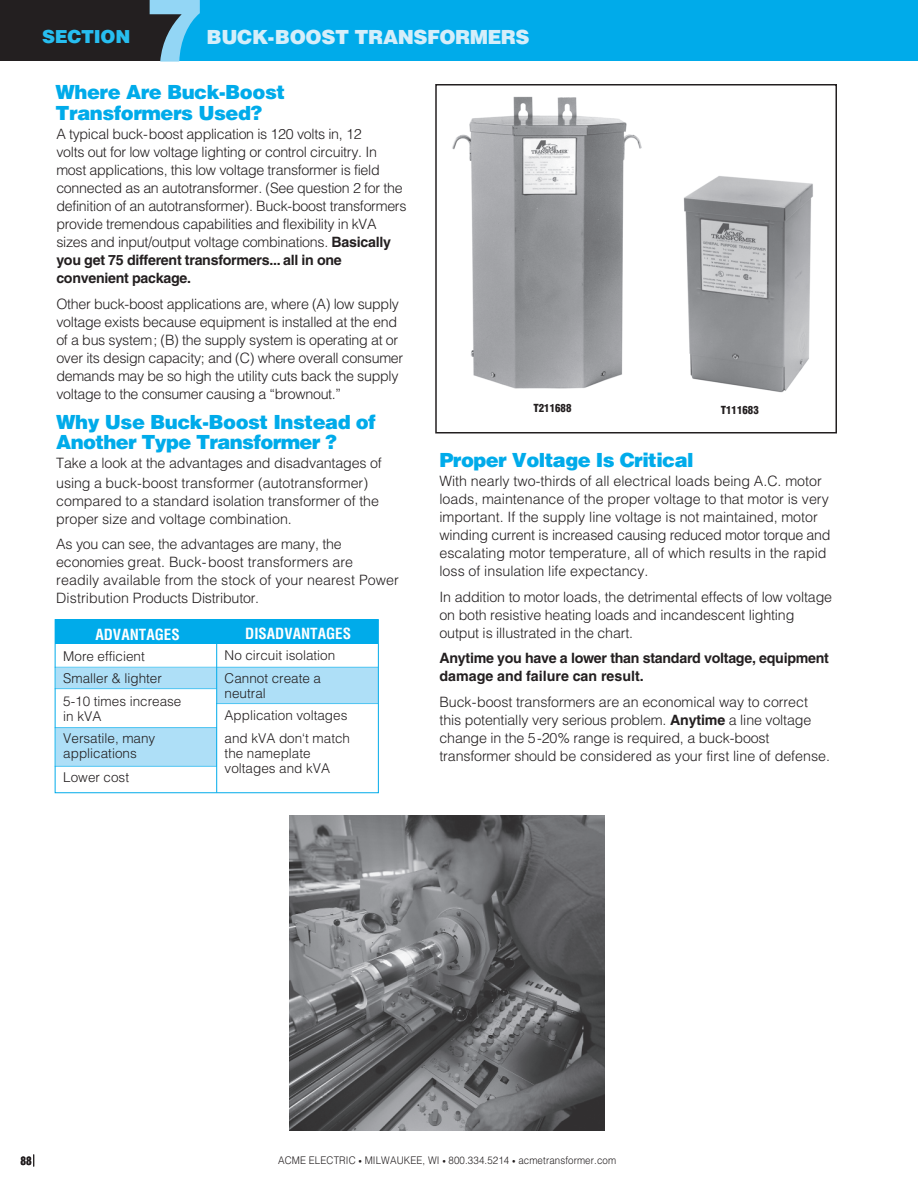
<style>
.page{position:relative;width:918px;height:1188px;background:#fff}
.page>*{position:absolute;margin:0;border:0;box-sizing:border-box;transform-origin:0 0}
.t1{font:900 88.5px "Helvetica";color:#93d6f5}
.t2{font:900 19.5px/19.5px "Helvetica";letter-spacing:-.025em;color:#00abea}
.t3{font:900 19.5px "Helvetica";letter-spacing:-.02em;color:#d5eefa}
.t4{font:900 18px "Helvetica";letter-spacing:-.015em;color:#27bef0}
.t5{font:700 condensed 15px "Helvetica";color:#fff}
.t6{font:300 14.25px/18px "Helvetica";letter-spacing:-.01em;color:#231f20}
.t7{font:700 14.25px/18px "Helvetica";letter-spacing:-.02em;color:#231f20}
.t8{font:300 13.5px/22.5px "Helvetica";color:#231f20}
.t9{font:700 condensed 11.25px "Helvetica";color:#231f20}
.t10{font:900 condensed 10.95px "Helvetica";color:#231f20}
.t11{font:300 10.5px "Helvetica";letter-spacing:.01em;color:#231f20;scale:.93 1}
.s1{font-weight:700}
.s2{font-size:7.5px}
</style>
<div class="page">
<div style="left:0;top:0;width:189px;height:61px;background:#231f20"></div>
<div style="left:176px;top:0;width:742px;height:61px;background:#00abea"></div>
<svg style="left:175px;top:8px;width:20px;height:36px"></svg>
<svg style="left:33px;top:1154px;width:1px;height:12px"></svg>
<div style="left:217px;top:668px;width:161px;height:36px;background:#aedff7"></div>
<div style="left:56px;top:728px;width:160px;height:38px;background:#aedff7"></div>
<div style="left:56px;top:620px;width:322px;height:24px;background:#00abea"></div>
<hr style="left:55px;top:727px;width:162px;height:1px;background:#4fc5f2">
<hr style="left:55px;top:766px;width:162px;height:1px;background:#4fc5f2">
<div style="left:56px;top:668px;width:160px;height:20px;background:#aedff7"></div>
<img style="left:452px;top:96px;width:190px;height:293px">
<img style="left:683px;top:176px;width:130px;height:217px">
<hr style="left:55px;top:667px;width:323px;height:1px;background:#4fc5f2">
<hr style="left:216px;top:703px;width:162px;height:1px;background:#4fc5f2">
<hr style="left:55px;top:688px;width:161px;height:1px;background:#4fc5f2">
<div style="left:435px;top:84px;width:402px;height:350px;border:2px solid #231f20"></div>
<hr style="left:216px;top:622px;width:1px;height:171px;background:#00abea">
<img style="left:290px;top:815px;width:314px;height:315px">
<div style="left:55px;top:619px;width:324px;height:174px;border:1px solid #00abea"></div>
<p class="t4" style="left:42px;top:25px;width:90px">SECTION</p>
<h1 class="t1" style="left:145px;top:-28px;width:61px">7</h1>
<h2 class="t3" style="left:207px;top:24px;width:325px">BUCK-BOOST TRANSFORMERS</h2>
<h2 class="t2" style="left:56px;top:81px;width:231px;line-height:21px">Where Are Buck-Boost<br>Transformers Used?</h2>
<p class="t6" style="left:56px;top:125px;width:352px">A typical buck-boost application is 120 volts in, 12<br>volts out for low voltage lighting or control circuitry. In most applications, this low voltage transformer is field connected as an autotransformer. (See question 2 for the definition of an autotransformer). Buck-boost transformers provide tremendous capabilities and flexibility in kVA sizes and input/output voltage combinations. <span class="s1">Basically you get 75 different transformers... all in one convenient package.</span></p>
<p class="t6" style="left:56px;top:295px;width:349px">Other buck-boost applications are, where (A) low supply voltage exists because equipment is installed at the end of a bus system; (B) the supply system is operating at or over its design capacity; and (C) where overall consumer demands may be so high the utility cuts back the supply voltage to the consumer causing a “brownout.”</p>
<h2 class="t2" style="left:56px;top:412px;width:321px">Why Use Buck-Boost Instead of<br>Another Type Transformer ?</h2>
<p class="t6" style="left:56px;top:453px;width:327px;line-height:19.5px">Take a look at the advantages and disadvantages of using a buck-boost transformer (autotransformer)</p>
<p class="t6" style="left:56px;top:491px;width:324px">compared to a standard isolation transformer of the proper size and voltage combination.</p>
<p class="t6" style="left:56px;top:535px;width:344px">As you can see, the advantages are many, the economies great. Buck-boost transformers are readily available from the stock of your nearest Power Distribution Products Distributor.</p>
<p class="t5" style="left:95px;top:625px;width:86px">ADVANTAGES</p>
<p class="t8" style="left:63px;top:645px;width:120px">More efficient<br>Smaller &amp; lighter<br>5-10 times increase</p>
<p class="t8" style="left:63px;top:704px;width:94px">in kVA<br>Versatile, many</p>
<p class="t8" style="left:63px;top:741px;width:75px;line-height:24px">applications<br>Lower cost</p>
<p class="t5" style="left:245px;top:625px;width:107px">DISADVANTAGES</p>
<p class="t8" style="left:225px;top:644px;width:112px">No circuit isolation<br>Cannot create a</p>
<p class="t8" style="left:225px;top:681px;width:127px">neutral<br>Application voltages and kVA don‘t match</p>
<p class="t8" style="left:225px;top:745px;width:107px;line-height:15px">the nameplate voltages and kVA</p>
<p class="t10" style="left:533px;top:401px;width:40px">T211688</p>
<p class="t10" style="left:721px;top:403px;width:40px">T111683</p>
<h2 class="t2" style="left:440px;top:449px;width:256px">Proper Voltage Is Critical</h2>
<p class="t6" style="left:440px;top:472px;width:392px">With nearly two-thirds of all electrical loads being A.C. motor loads, maintenance of the proper voltage to that motor is very important. If the supply line voltage is not maintained, motor winding current is increased causing reduced motor torque and escalating motor temperature, all of which results in the rapid loss of insulation life expectancy.</p>
<p class="t6" style="left:440px;top:587px;width:394px">In addition to motor loads, the detrimental effects of low voltage on both resistive heating loads and incandescent lighting output is illustrated in the chart.</p>
<p class="t7" style="left:440px;top:649px;width:391px">Anytime you have a lower than standard voltage, equipment damage and failure can result.</p>
<p class="t6" style="left:439px;top:692px;width:392px">Buck-boost transformers are an economical way to correct this potentially very serious problem. <span class="s1">Anytime</span> a line voltage change in the 5-20% range is required, a buck-boost transformer should be considered as your first line of defense.</p>
<p class="t9" style="left:20px;top:1154px;width:13px">88</p>
<p class="t11" style="left:278px;top:1154px;width:365px">ACME ELECTRIC <span class="s2">•</span> MILWAUKEE, WI <span class="s2">•</span> 800.334.5214 <span class="s2">•</span> acmetransformer.com</p>
</div>
